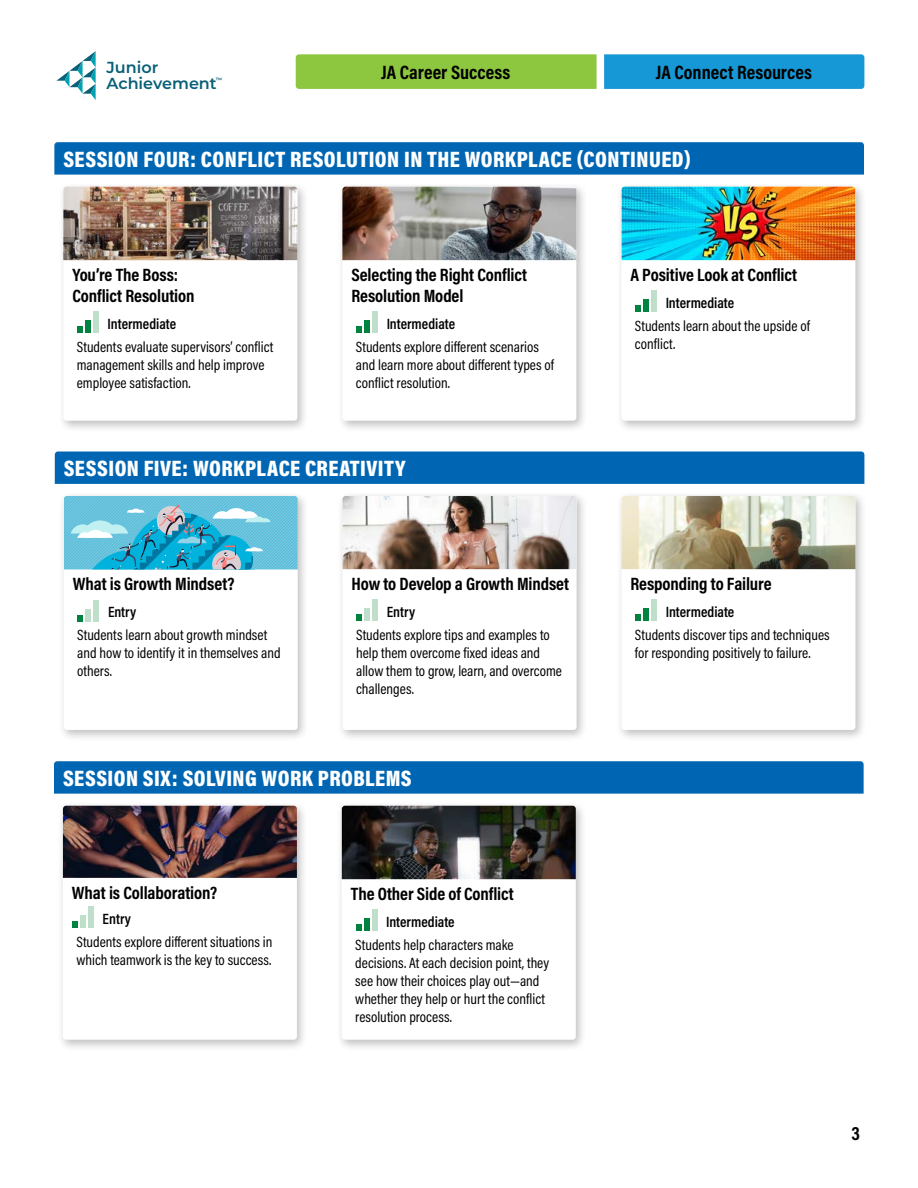
<style>
.page{position:relative;width:918px;height:1188px;background:#fff}
.page>*{position:absolute;margin:0;border:0;box-sizing:border-box;transform-origin:0 0}
.H2_card{font:900 22.5px "Acumin Pro Cond";letter-spacing:.02em;color:#fff}
.t1{font:700 19.5px "Acumin Pro Cond";color:#000}
.H3_card{font:700 18px/21px "Acumin Pro Cond";letter-spacing:-.005em;color:#000}
.t2{font:600 16.05px/16px "Montserrat";color:#096077}
.checklist_card{font:15px/18px "Acumin Pro Cond";color:#000}
.body_difficulty_card{font:600 15px "Acumin Pro Cond";color:#000}
.H3_card-2{font:600 15px "Acumin Pro Cond";letter-spacing:.005em;color:#000}
.t3{font:600 6.15px "Montserrat";color:#096077}
</style>
<div class="page">
<div style="left:296px;top:54px;width:301px;height:35px;background:#8dc63f"></div>
<div style="left:604px;top:54px;width:260px;height:35px;background:#1598d5"></div>
<svg style="left:56px;top:51px;width:40px;height:49px"></svg>
<div style="left:54px;top:142px;width:810px;height:33px;background:#0066b3"></div>
<div style="left:58px;top:181px;width:251px;height:252px;background:#000;opacity:.25"></div>
<svg style="left:63px;top:260px;width:234px;height:161px"></svg>
<img style="left:63px;top:187px;width:234px;height:73px">
<div style="left:93px;top:311px;width:6px;height:22px;background:#c0dfcb"></div>
<div style="left:85px;top:320px;width:6px;height:13px;background:#00833e"></div>
<div style="left:77px;top:326px;width:6px;height:7px;background:#00833e"></div>
<div style="left:337px;top:181px;width:251px;height:252px;background:#000;opacity:.25"></div>
<svg style="left:342px;top:260px;width:234px;height:161px"></svg>
<img style="left:342px;top:187px;width:234px;height:73px">
<div style="left:372px;top:311px;width:6px;height:22px;background:#c0dfcb"></div>
<div style="left:364px;top:320px;width:6px;height:13px;background:#00833e"></div>
<div style="left:356px;top:326px;width:6px;height:7px;background:#00833e"></div>
<div style="left:616px;top:181px;width:251px;height:252px;background:#000;opacity:.25"></div>
<svg style="left:621px;top:260px;width:234px;height:161px"></svg>
<img style="left:621px;top:187px;width:234px;height:73px">
<div style="left:651px;top:290px;width:6px;height:22px;background:#c0dfcb"></div>
<div style="left:643px;top:299px;width:6px;height:13px;background:#00833e"></div>
<div style="left:635px;top:305px;width:6px;height:7px;background:#00833e"></div>
<div style="left:55px;top:452px;width:809px;height:32px;background:#0066b3"></div>
<div style="left:58px;top:491px;width:251px;height:251px;background:#000;opacity:.25"></div>
<svg style="left:64px;top:569px;width:234px;height:161px"></svg>
<svg style="left:64px;top:496px;width:234px;height:73px;background:#5cbbd5"></svg>
<div style="left:94px;top:600px;width:5px;height:21px;background:#c0dfcb"></div>
<div style="left:86px;top:609px;width:5px;height:12px;background:#c0dfcb"></div>
<svg style="left:78px;top:615px;width:5px;height:6px"></svg>
<div style="left:337px;top:491px;width:251px;height:251px;background:#000;opacity:.25"></div>
<svg style="left:343px;top:569px;width:234px;height:161px"></svg>
<img style="left:343px;top:496px;width:234px;height:73px">
<div style="left:373px;top:599px;width:5px;height:22px;background:#c0dfcb"></div>
<div style="left:365px;top:608px;width:5px;height:13px;background:#c0dfcb"></div>
<svg style="left:357px;top:614px;width:5px;height:7px"></svg>
<div style="left:616px;top:491px;width:251px;height:251px;background:#000;opacity:.25"></div>
<svg style="left:621px;top:569px;width:234px;height:161px"></svg>
<img style="left:621px;top:496px;width:234px;height:73px">
<div style="left:651px;top:599px;width:6px;height:22px;background:#c0dfcb"></div>
<div style="left:643px;top:608px;width:6px;height:13px;background:#00833e"></div>
<div style="left:635px;top:614px;width:6px;height:7px;background:#00833e"></div>
<div style="left:54px;top:761px;width:810px;height:33px;background:#0066b3"></div>
<div style="left:57px;top:800px;width:251px;height:252px;background:#000;opacity:.25"></div>
<svg style="left:63px;top:878px;width:234px;height:162px"></svg>
<img style="left:63px;top:806px;width:234px;height:72px">
<div style="left:88px;top:906px;width:6px;height:22px;background:#c0dfcb"></div>
<div style="left:80px;top:915px;width:6px;height:13px;background:#c0dfcb"></div>
<div style="left:72px;top:921px;width:6px;height:7px;background:#00833e"></div>
<div style="left:336px;top:800px;width:251px;height:252px;background:#000;opacity:.25"></div>
<svg style="left:342px;top:879px;width:234px;height:161px"></svg>
<img style="left:342px;top:806px;width:234px;height:73px">
<div style="left:372px;top:909px;width:5px;height:22px;background:#c0dfcb"></div>
<div style="left:364px;top:918px;width:5px;height:13px;background:#00833e"></div>
<svg style="left:356px;top:924px;width:5px;height:7px"></svg>
<p class="t2" style="left:107px;top:59px;width:112px">Junior<br>Achievement</p>
<p class="t3" style="left:216px;top:75px;width:8px">™</p>
<h2 class="t1" style="left:381px;top:59px;width:130px">JA Career Success</h2>
<h2 class="t1" style="left:656px;top:59px;width:158px">JA Connect Resources</h2>
<p class="H2_card" style="left:63px;top:144px;width:629px">SESSION FOUR: CONFLICT RESOLUTION IN THE WORKPLACE (CONTINUED)</p>
<p class="H3_card" style="left:72px;top:264px;width:124px">You’re The Boss:<br>Conflict Resolution</p>
<p class="body_difficulty_card" style="left:108px;top:314px;width:70px">Intermediate</p>
<p class="checklist_card" style="left:77px;top:337px;width:198px">Students evaluate supervisors’ conflict management skills and help improve employee satisfaction.</p>
<p class="H3_card" style="left:351px;top:264px;width:177px">Selecting the Right Conflict<br>Resolution Model</p>
<p class="body_difficulty_card" style="left:387px;top:314px;width:70px">Intermediate</p>
<p class="checklist_card" style="left:356px;top:337px;width:200px">Students explore different scenarios and learn more about different types of conflict resolution.</p>
<p class="H2_card" style="left:64px;top:454px;width:343px">SESSION FIVE: WORKPLACE CREATIVITY</p>
<p class="H3_card" style="left:73px;top:573px;width:163px">What is Growth Mindset?</p>
<p class="body_difficulty_card" style="left:108px;top:602px;width:30px">Entry</p>
<p class="checklist_card" style="left:77px;top:626px;width:205px">Students learn about growth mindset and how to identify it in themselves and others.</p>
<p class="H3_card" style="left:352px;top:573px;width:219px">How to Develop a Growth Mindset</p>
<p class="body_difficulty_card" style="left:387px;top:602px;width:30px">Entry</p>
<p class="checklist_card" style="left:356px;top:625px;width:207px">Students explore tips and examples to help them overcome fixed ideas and allow them to grow, learn, and overcome challenges.</p>
<p class="H2_card" style="left:63px;top:763px;width:350px">SESSION SIX: SOLVING WORK PROBLEMS</p>
<p class="H3_card" style="left:72px;top:882px;width:147px">What is Collaboration?</p>
<p class="H3_card-2" style="left:103px;top:909px;width:30px">Entry</p>
<p class="checklist_card" style="left:76px;top:933px;width:198px">Students explore different situations in which teamwork is the key to success.</p>
<p class="H3_card" style="left:351px;top:883px;width:165px">The Other Side of Conflict</p>
<p class="body_difficulty_card" style="left:386px;top:912px;width:70px">Intermediate</p>
<p class="checklist_card" style="left:355px;top:935px;width:195px">Students help characters make decisions. At each decision point, they see how their choices play out—and whether they help or hurt the conflict resolution process.</p>
<p class="H3_card" style="left:630px;top:264px;width:168px">A Positive Look at Conflict</p>
<p class="body_difficulty_card" style="left:666px;top:293px;width:70px">Intermediate</p>
<p class="checklist_card" style="left:635px;top:316px;width:177px">Students learn about the upside of conflict.</p>
<p class="H3_card" style="left:630px;top:573px;width:143px">Responding to Failure</p>
<p class="body_difficulty_card" style="left:666px;top:602px;width:70px">Intermediate</p>
<p class="checklist_card" style="left:635px;top:625px;width:196px">Students discover tips and techniques for responding positively to failure.</p>
<h2 class="t1" style="left:852px;top:1120px;width:10px">3</h2>
</div>
